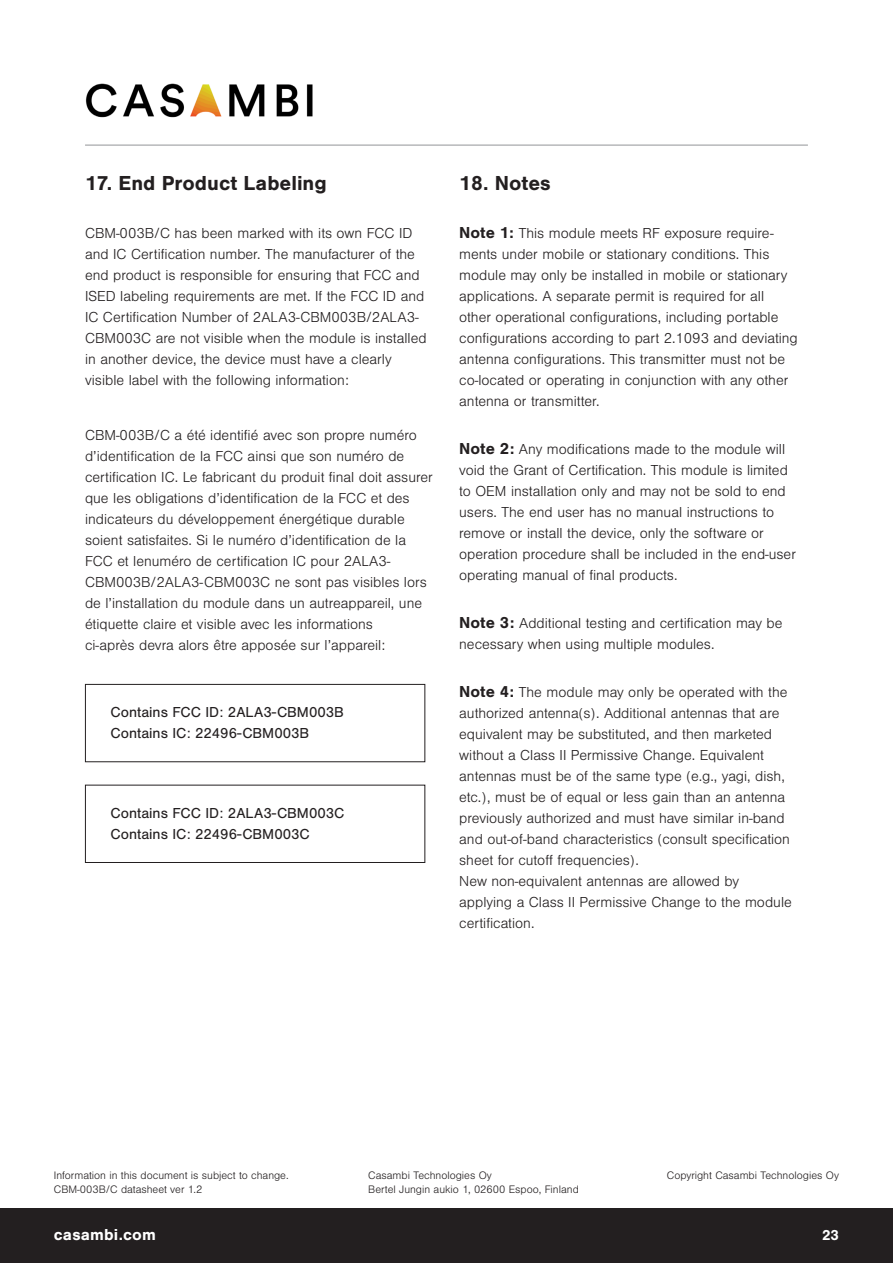
<style>
.page{position:relative;width:893px;height:1263px;background:#fff}
.page>*{position:absolute;margin:0;border:0;box-sizing:border-box;transform-origin:0 0}
.t1{font:700 21px "Nimbus San";color:#231f20}
.t2{font:700 16.5px "Nimbus San";letter-spacing:.01em;color:#fff}
.t3{font:300 15px/21px "Nimbus San";color:#231f20}
.t4{font:15px "Nimbus San";color:#231f20}
.t5{font:700 15px "Nimbus San";color:#fff}
.t6{font:300 11.25px "Nimbus San";color:#231f20}
.s1{font-weight:700;font-size:16.5px}
</style>
<div class="page">
<div style="left:0;top:1209px;width:893px;height:54px;background:#231f20"></div>
<hr style="left:85px;top:145px;width:723px;height:1px;background:#939598">
<div style="left:85px;top:785px;width:340px;height:78px;border:1px solid #231f20"></div>
<div style="left:85px;top:684px;width:340px;height:78px;border:1px solid #231f20"></div>
<img style="left:85px;top:83px;width:228px;height:35px">
<p class="t1" style="left:85px;top:171px;width:243px">17. End Product Labeling</p>
<p class="t3" style="left:85px;top:223px;width:343px">CBM-003B/C has been marked with its own FCC ID and IC Certification number. The manufacturer of the end product is responsible for ensuring that FCC and ISED labeling requirements are met. If the FCC ID and IC Certification Number of 2ALA3-CBM003B/2ALA3- CBM003C are not visible when the module is installed in another device, the device must have a clearly visible label with the following information:</p>
<p class="t3" style="left:85px;top:425px;width:349px">CBM-003B/C a été identifié avec son propre numéro d’identification de la FCC ainsi que son numéro de certification IC. Le fabricant du produit final doit assurer que les obligations d’identification de la FCC et des indicateurs du développement énergétique durable soient satisfaites. Si le numéro d’identification de la FCC et lenuméro de certification IC pour 2ALA3- CBM003B/2ALA3-CBM003C ne sont pas visibles lors de l’installation du module dans un autreappareil, une étiquette claire et visible avec les informations<br>ci-après devra alors être apposée sur l’appareil:</p>
<p class="t4" style="left:111px;top:704px;width:235px">Contains FCC ID: 2ALA3-CBM003B</p>
<p class="t4" style="left:111px;top:725px;width:200px">Contains IC: 22496-CBM003B</p>
<p class="t4" style="left:111px;top:804px;width:235px">Contains FCC ID: 2ALA3-CBM003C</p>
<p class="t4" style="left:111px;top:825px;width:201px">Contains IC: 22496-CBM003C</p>
<p class="t1" style="left:459px;top:171px;width:93px">18. Notes</p>
<p class="t3" style="left:459px;top:223px;width:340px"><span class="s1">Note 1:</span> This module meets RF exposure require&shy;ments under mobile or stationary conditions. This module may only be installed in mobile or stationary applications. A separate permit is required for all other operational configurations, including portable configurations according to part 2.1093 and deviating antenna configurations. This transmitter must not be co-located or operating in conjunction with any other antenna or transmitter.</p>
<p class="t3" style="left:459px;top:439px;width:338px"><span class="s1">Note 2:</span> Any modifications made to the module will void the Grant of Certification. This module is limited to OEM installation only and may not be sold to end users. The end user has no manual instructions to remove or install the device, only the software or operation procedure shall be included in the end-user operating manual of final products.</p>
<p class="t3" style="left:459px;top:613px;width:325px"><span class="s1">Note 3:</span> Additional testing and certification may be necessary when using multiple modules.</p>
<p class="t3" style="left:459px;top:682px;width:334px"><span class="s1">Note 4:</span> The module may only be operated with the authorized antenna(s). Additional antennas that are equivalent may be substituted, and then marketed without a Class II Permissive Change. Equivalent antennas must be of the same type (e.g., yagi, dish, etc.), must be of equal or less gain than an antenna previously authorized and must have similar in-band and out-of-band characteristics (consult specification sheet for cutoff frequencies).<br>New non-equivalent antennas are allowed by applying a Class II Permissive Change to the module certification.</p>
<p class="t6" style="left:54px;top:1169px;width:236px">Information in this document is subject to change.</p>
<p class="t6" style="left:54px;top:1183px;width:150px">CBM-003B/C datasheet ver 1.2</p>
<p class="t6" style="left:368px;top:1169px;width:125px">Casambi Technologies Oy</p>
<p class="t6" style="left:368px;top:1183px;width:212px">Bertel Jungin aukio 1, 02600 Espoo, Finland</p>
<p class="t6" style="left:667px;top:1169px;width:174px">Copyright Casambi Technologies Oy</p>
<p class="t2" style="left:54px;top:1225px;width:104px">casambi.com</p>
<p class="t5" style="left:822px;top:1227px;width:18px">23</p>
</div>
